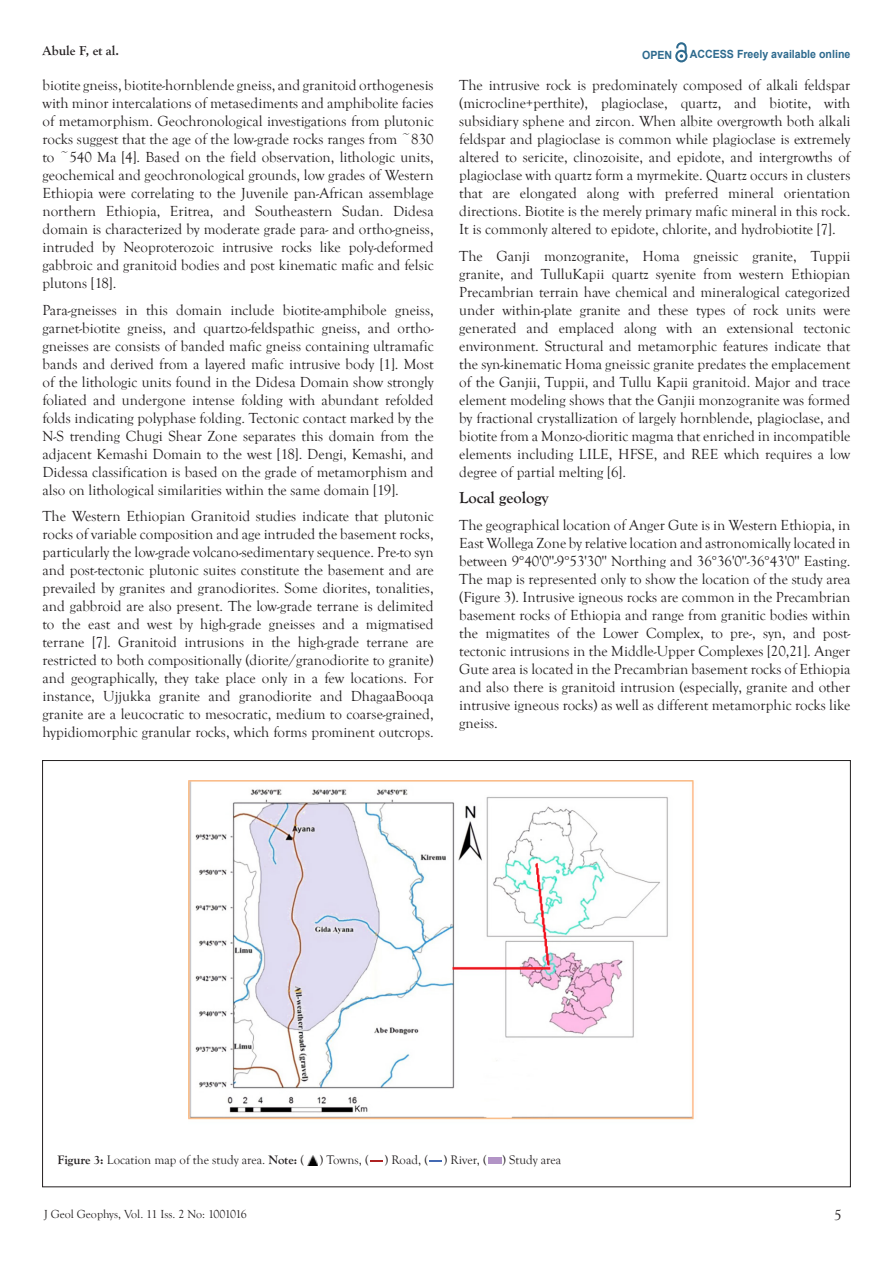
<style>
.page{position:relative;width:893px;height:1263px;background:#fff}
.page>*{position:absolute;margin:0;border:0;box-sizing:border-box;transform-origin:0 0}
.t1{font:700 16.5px "Goudy Old Style T";color:#231f20}
.t2{font:15px/18px "Goudy Old Style T";color:#231f20;text-align:justify}
.t3{font:700 13.5px "Goudy Old Style T";color:#231f20}
.t4{font:12.75px "Goudy Old Style T";color:#231f20}
.t5{font:12px "Goudy Old Style T";color:#231f20}
.t6{font:700 11.25px "Arial";color:#2d6a8e;scale:.94 1}
.s1{font-weight:700}
</style>
<div class="page">
<svg style="left:675px;top:43px;width:12px;height:19px"></svg>
<img style="left:188px;top:780px;width:506px;height:340px">
<svg style="left:307px;top:1155px;width:10px;height:11px"></svg>
<svg style="left:370px;top:1160px;width:13px;height:2px"></svg>
<svg style="left:429px;top:1160px;width:13px;height:2px"></svg>
<p class="t3" style="left:43px;top:43px;width:78px">Abule F, et al.</p>
<p class="t6" style="left:642px;top:47px;width:34px">OPEN</p>
<p class="t6" style="left:690px;top:46px;width:172px">ACCESS Freely available online</p>
<p class="t2" style="left:43px;top:77px;width:393px">biotite gneiss, biotite-hornblende gneiss, and granitoid orthogenesis with minor intercalations of metasediments and amphibolite facies of metamorphism. Geochronological investigations from plutonic rocks suggest that the age of the low-grade rocks ranges from ~830 to ~540 Ma [4]. Based on the field observation, lithologic units, geochemical and geochronological grounds, low grades of Western Ethiopia were correlating to the Juvenile pan-African assemblage northern Ethiopia, Eritrea, and Southeastern Sudan. Didesa domain is characterized by moderate grade para- and ortho-gneiss, intruded by Neoproterozoic intrusive rocks like poly-deformed gabbroic and granitoid bodies and post kinematic mafic and felsic plutons [18].</p>
<p class="t2" style="left:43px;top:301px;width:393px">Para-gneisses in this domain include biotite-amphibole gneiss, garnet-biotite gneiss, and quartzo-feldspathic gneiss, and ortho&shy;gneisses are consists of banded mafic gneiss containing ultramafic bands and derived from a layered mafic intrusive body [1]. Most of the lithologic units found in the Didesa Domain show strongly foliated and undergone intense folding with abundant refolded folds indicating polyphase folding. Tectonic contact marked by the N-S trending Chugi Shear Zone separates this domain from the adjacent Kemashi Domain to the west [18]. Dengi, Kemashi, and Didessa classification is based on the grade of metamorphism and also on lithological similarities within the same domain [19].</p>
<p class="t2" style="left:43px;top:508px;width:393px">The Western Ethiopian Granitoid studies indicate that plutonic rocks of variable composition and age intruded the basement rocks, particularly the low-grade volcano-sedimentary sequence. Pre-to syn and post-tectonic plutonic suites constitute the basement and are prevailed by granites and granodiorites. Some diorites, tonalities, and gabbroid are also present. The low-grade terrane is delimited to the east and west by high-grade gneisses and a migmatised terrane [7]. Granitoid intrusions in the high-grade terrane are restricted to both compositionally (diorite/granodiorite to granite) and geographically, they take place only in a few locations. For instance, Ujjukka granite and granodiorite and DhagaaBooqa granite are a leucocratic to mesocratic, medium to coarse-grained, hypidiomorphic granular rocks, which forms prominent outcrops.</p>
<p class="t2" style="left:459px;top:77px;width:393px">The intrusive rock is predominately composed of alkali feldspar (microcline+perthite), plagioclase, quartz, and biotite, with subsidiary sphene and zircon. When albite overgrowth both alkali feldspar and plagioclase is common while plagioclase is extremely altered to sericite, clinozoisite, and epidote, and intergrowths of plagioclase with quartz form a myrmekite. Quartz occurs in clusters that are elongated along with preferred mineral orientation directions. Biotite is the merely primary mafic mineral in this rock.<br>It is commonly altered to epidote, chlorite, and hydrobiotite [7].</p>
<p class="t2" style="left:459px;top:247px;width:393px">The Ganji monzogranite, Homa gneissic granite, Tuppii granite, and TulluKapii quartz syenite from western Ethiopian Precambrian terrain have chemical and mineralogical categorized under within-plate granite and these types of rock units were generated and emplaced along with an extensional tectonic environment. Structural and metamorphic features indicate that the syn-kinematic Homa gneissic granite predates the emplacement of the Ganjii, Tuppii, and Tullu Kapii granitoid. Major and trace element modeling shows that the Ganjii monzogranite was formed by fractional crystallization of largely hornblende, plagioclase, and biotite from a Monzo-dioritic magma that enriched in incompatible elements including LILE, HFSE, and REE which requires a low degree of partial melting [6].</p>
<p class="t1" style="left:459px;top:489px;width:91px">Local geology</p>
<p class="t2" style="left:459px;top:516px;width:393px">The geographical location of Anger Gute is in Western Ethiopia, in East Wollega Zone by relative location and astronomically located in between 9°40'0''-9°53'30'' Northing and 36°36'0''-36°43'0'' Easting.<br>The map is represented only to show the location of the study area (Figure 3). Intrusive igneous rocks are common in the Precambrian basement rocks of Ethiopia and range from granitic bodies within the migmatites of the Lower Complex, to pre-, syn, and post&shy;tectonic intrusions in the Middle-Upper Complexes [20,21]. Anger Gute area is located in the Precambrian basement rocks of Ethiopia and also there is granitoid intrusion (especially, granite and other intrusive igneous rocks) as well as different metamorphic rocks like gneiss.</p>
<p class="t4" style="left:57px;top:1153px;width:248px"><span class="s1">Figure 3:</span> Location map of the study area. <span class="s1">Note:</span> (</p>
<p class="t4" style="left:320px;top:1153px;width:110px">) Towns, ( ) Road, (</p>
<p class="t4" style="left:444px;top:1153px;width:44px">) River, (</p>
<p class="t4" style="left:502px;top:1153px;width:60px">) Study area</p>
<p class="t5" style="left:44px;top:1207px;width:204px">J Geol Geophys, Vol. 11 Iss. 2 No: 1001016</p>
<p class="t2" style="left:834px;top:1207px;width:9px">5</p>
</div>
